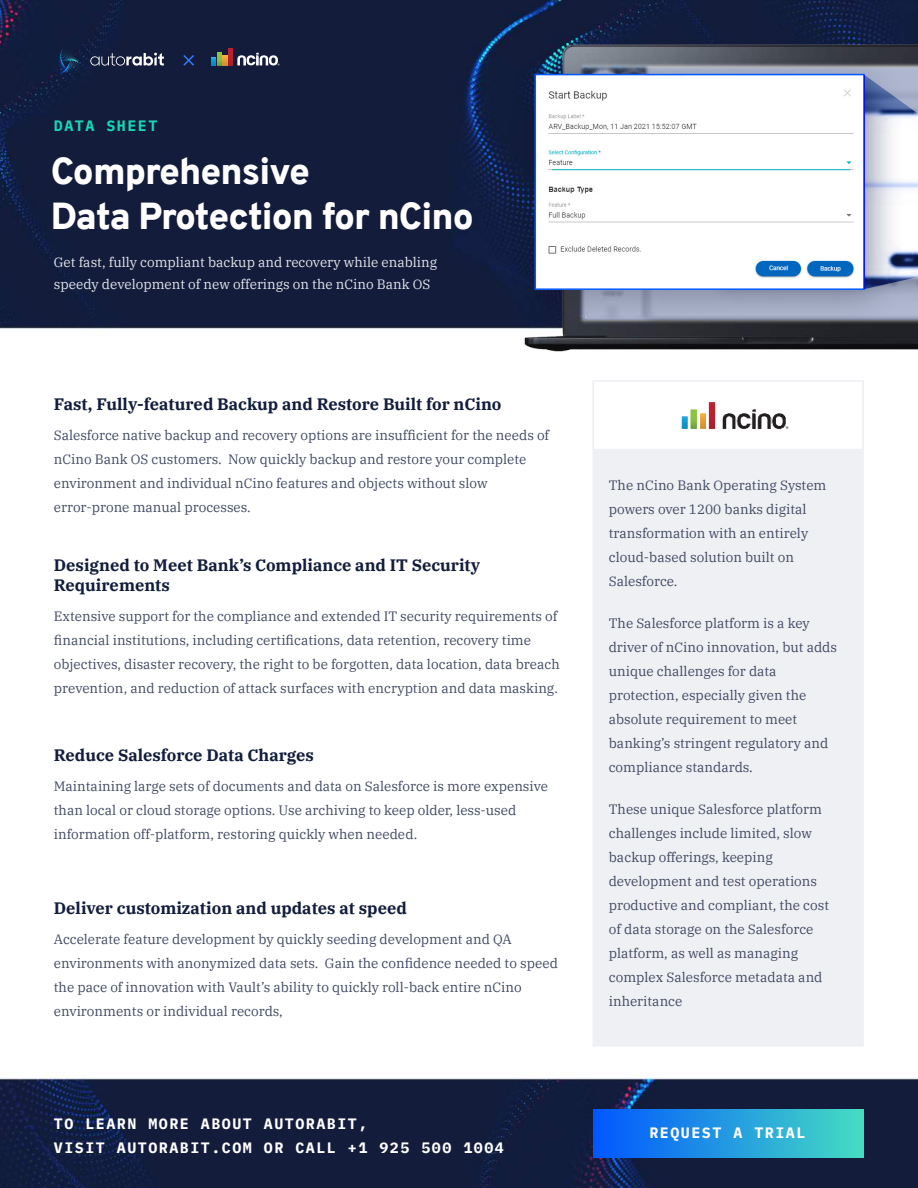
<style>
.page{position:relative;width:918px;height:1188px;background:#fff}
.page>*{position:absolute;margin:0;border:0;box-sizing:border-box;transform-origin:0 0}
.t1{font:900 36.75px/44.1px "Overpass";letter-spacing:-.025em;color:#fff}
.t2{font:700 16.5px/19.8px "IBM Plex Serif";color:#111d3b}
.t3{font:700 15px/24px "IBM Plex Mono";letter-spacing:.1em;color:#fff}
.t4{font:700 15px "IBM Plex Mono";letter-spacing:.1em;color:#18d6b3}
.t5{font:13.5px/24px "IBM Plex Serif";color:#414a62}
.t6{font:13.5px/22.5px "IBM Plex Serif";color:#e4e6ec}
</style>
<div class="page">
<img style="left:0;top:0;width:918px;height:1188px">
<div style="left:593px;top:380px;width:271px;height:667px;background:#eff0f4"></div>
<div style="left:593px;top:1110px;width:270px;height:47px;background:linear-gradient(to right,#0157ff,#45dcc3)"></div>
<svg style="left:52px;top:47px;width:29px;height:27px"></svg>
<svg style="left:90px;top:53px;width:74px;height:13px"></svg>
<svg style="left:229px;top:48px;width:4px;height:17px"></svg>
<svg style="left:223px;top:55px;width:4px;height:10px"></svg>
<svg style="left:217px;top:53px;width:4px;height:12px"></svg>
<svg style="left:211px;top:57px;width:4px;height:8px"></svg>
<svg style="left:237px;top:53px;width:42px;height:12px"></svg>
<svg style="left:182px;top:53px;width:14px;height:14px"></svg>
<div style="left:593px;top:380px;width:271px;height:70px;background:#fff;border:2px solid #eff0f4"></div>
<img style="left:681px;top:402px;width:107px;height:27px">
<img style="left:453px;top:0;width:465px;height:371px">
<img style="left:528px;top:12px;width:390px;height:359px">
<img style="left:497px;top:36px;width:421px;height:307px">
<img style="left:537px;top:77px;width:325px;height:210px">
<div style="left:534px;top:74px;width:331px;height:216px;border:2px solid #0157ff"></div>
<svg style="left:864px;top:75px;width:54px;height:214px"></svg>
<p class="t4" style="left:54px;top:120px;width:105px">DATA SHEET</p>
<h1 class="t1" style="left:51px;top:153px;width:424px">Comprehensive<br>Data Protection for nCino</h1>
<p class="t6" style="left:54px;top:252px;width:385px">Get fast, fully compliant backup and recovery while enabling speedy development of new offerings on the nCino Bank OS</p>
<p class="t2" style="left:54px;top:395px;width:449px">Fast, Fully-featured Backup and Restore Built for nCino</p>
<p class="t5" style="left:54px;top:422px;width:497px">Salesforce native backup and recovery options are insufficient for the needs of nCino Bank OS customers. Now quickly backup and restore your complete environment and individual nCino features and objects without slow error-prone manual processes.</p>
<p class="t2" style="left:54px;top:557px;width:428px">Designed to Meet Bankís Compliance and IT Security<br>Requirements</p>
<p class="t5" style="left:54px;top:605px;width:508px">Extensive support for the compliance and extended IT security requirements of financial institutions, including certifications, data retention, recovery time objectives, disaster recovery, the right to be forgotten, data location, data breach prevention, and reduction of attack surfaces with encryption and data masking.</p>
<p class="t2" style="left:54px;top:747px;width:261px">Reduce Salesforce Data Charges</p>
<p class="t5" style="left:54px;top:775px;width:496px">Maintaining large sets of documents and data on Salesforce is more expensive than local or cloud storage options. Use archiving to keep older, less-used information off-platform, restoring quickly when needed.</p>
<p class="t2" style="left:54px;top:900px;width:355px">Deliver customization and updates at speed</p>
<p class="t5" style="left:54px;top:928px;width:506px">Accelerate feature development by quickly seeding development and QA environments with anonymized data sets. Gain the confidence needed to speed the pace of innovation with Vaultís ability to quickly roll-back entire nCino environments or individual records,</p>
<p class="t3" style="left:54px;top:1113px;width:451px">TO LEARN MORE ABOUT AUTORABIT,<br>VISIT AUTORABIT.COM OR CALL +1 925 500 1004</p>
<p class="t5" style="left:609px;top:474px;width:219px">The nCino Bank Operating System powers over 1200 banks digital transformation with an entirely cloud-based solution built on<br>Salesforce.</p>
<p class="t5" style="left:609px;top:612px;width:230px">The Salesforce platform is a key driver of nCino innovation, but adds unique challenges for data protection, especially given the absolute requirement to meet bankingís stringent regulatory and compliance standards.</p>
<p class="t5" style="left:609px;top:798px;width:222px">These unique Salesforce platform challenges include limited, slow backup offerings, keeping development and test operations productive and compliant, the cost of data storage on the Salesforce platform, as well as managing complex Salesforce metadata and inheritance</p>
<p class="t3" style="left:649px;top:1122px;width:158px">REQUEST A TRIAL</p>
</div>
